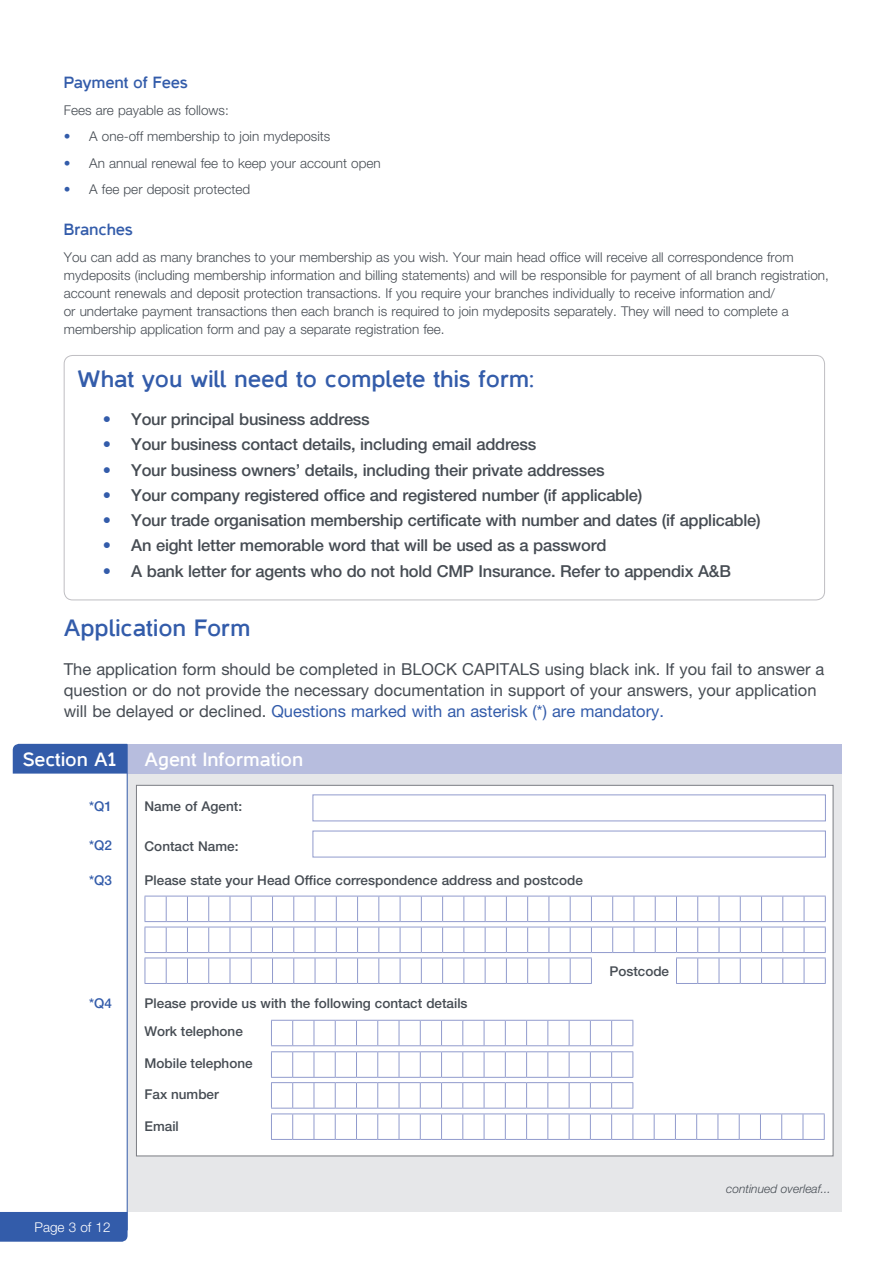
<style>
.page{position:relative;width:893px;height:1263px;background:#fff}
.page>*{position:absolute;margin:0;border:0;box-sizing:border-box;transform-origin:0 0}
.t1{font:700 24px "Casper";color:#335caa}
.t2{font:700 19.5px "Casper";color:#fff}
.t3{font:500 16.5px "Helvetica Neue";letter-spacing:-.015em;color:#464c53}
.t4{font:16.5px/21px "Helvetica Neue";color:#464c53}
.t5{font:700 16.5px "Casper";letter-spacing:-.005em;color:#335caa}
.t6{font:300 13.5px/18px "Helvetica Neue";color:#464c53}
.t7{font:500 13.5px "Helvetica Neue";color:#464c53}
.t8{font:500 13.5px "Helvetica Neue";color:#335caa}
.t9{font:300 13.5px "Helvetica Neue";color:#fff}
.t10{font:italic 300 12px "Helvetica Neue";color:#464c53}
.s1{color:#335caa}
.s2{font-weight:300;color:#335caa}
</style>
<div class="page">
<div style="left:64px;top:355px;width:761px;height:245px;border:1px solid #bfbec2;border-radius:9px"></div>
<div style="left:0;top:1212px;width:128px;height:30px;background:#335caa"></div>
<div style="left:127px;top:744px;width:715px;height:468px;background:#e6e7e9"></div>
<div style="left:13px;top:744px;width:114px;height:30px;background:#335caa"></div>
<div style="left:128px;top:744px;width:714px;height:30px;background:#b7bdde"></div>
<div style="left:136px;top:785px;width:697px;height:371px;background:#fff;border:1px solid #7b7d83"></div>
<div style="left:313px;top:794px;width:513px;height:27px;border:1px solid #919bcd"></div>
<div style="left:313px;top:831px;width:513px;height:26px;border:1px solid #919bcd"></div>
<svg style="left:145px;top:896px;width:681px;height:88px"></svg>
<svg style="left:271px;top:1020px;width:554px;height:120px"></svg>
<hr style="left:127px;top:744px;width:1px;height:486px;background:#335caa">
<p class="t5" style="left:64px;top:74px;width:126px">Payment of Fees</p>
<p class="t6" style="left:64px;top:101px;width:167px">Fees are payable as follows:</p>
<p class="t6" style="left:64px;top:127px;width:268px"><span class="s1">•</span> A one-off membership to join mydeposits</p>
<p class="t6" style="left:64px;top:154px;width:318px"><span class="s1">•</span> An annual renewal fee to keep your account open</p>
<p class="t6" style="left:64px;top:180px;width:188px"><span class="s1">•</span> A fee per deposit protected</p>
<p class="t5" style="left:64px;top:220px;width:71px">Branches</p>
<p class="t6" style="left:64px;top:247px;width:767px">You can add as many branches to your membership as you wish. Your main head office will receive all correspondence from mydeposits (including membership information and billing statements) and will be responsible for payment of all branch registration, account renewals and deposit protection transactions. If you require your branches individually to receive information and/<br>or undertake payment transactions then each branch is required to join mydeposits separately. They will need to complete a membership application form and pay a separate registration fee.</p>
<h1 class="t1" style="left:77px;top:366px;width:458px">What you will need to complete this form:</h1>
<p class="t3" style="left:103px;top:409px;width:269px"><span class="s2">•</span> Your principal business address</p>
<p class="t3" style="left:103px;top:435px;width:435px"><span class="s2">•</span> Your business contact details, including email address</p>
<p class="t3" style="left:103px;top:460px;width:503px"><span class="s2">•</span> Your business owners’ details, including their private addresses</p>
<p class="t3" style="left:103px;top:485px;width:541px"><span class="s2">•</span> Your company registered office and registered number (if applicable)</p>
<p class="t3" style="left:103px;top:510px;width:659px"><span class="s2">•</span> Your trade organisation membership certificate with number and dates (if applicable)</p>
<p class="t3" style="left:103px;top:536px;width:505px"><span class="s2">•</span> An eight letter memorable word that will be used as a password</p>
<p class="t3" style="left:103px;top:561px;width:630px"><span class="s2">•</span> A bank letter for agents who do not hold CMP Insurance. Refer to appendix A&amp;B</p>
<h1 class="t1" style="left:64px;top:615px;width:188px">Application Form</h1>
<p class="t4" style="left:64px;top:658px;width:762px">The application form should be completed in BLOCK CAPITALS using black ink. If you fail to answer a question or do not provide the necessary documentation in support of your answers, your application will be delayed or declined. <span class="s1">Questions marked with an asterisk (*) are mandatory.</span></p>
<h2 class="t2" style="left:23px;top:748px;width:95px">Section A1</h2>
<p class="t8" style="left:89px;top:798px;width:24px">*Q1</p>
<p class="t8" style="left:89px;top:837px;width:24px">*Q2</p>
<p class="t8" style="left:89px;top:872px;width:24px">*Q3</p>
<h2 class="t2" style="left:145px;top:748px;width:160px">Agent Information</h2>
<p class="t7" style="left:145px;top:798px;width:99px">Name of Agent:</p>
<p class="t7" style="left:145px;top:838px;width:95px">Contact Name:</p>
<p class="t7" style="left:145px;top:872px;width:440px">Please state your Head Office correspondence address and postcode</p>
<p class="t8" style="left:89px;top:995px;width:24px">*Q4</p>
<p class="t7" style="left:145px;top:995px;width:325px">Please provide us with the following contact details</p>
<p class="t7" style="left:145px;top:1023px;width:100px">Work telephone</p>
<p class="t7" style="left:145px;top:1055px;width:110px">Mobile telephone</p>
<p class="t7" style="left:145px;top:1086px;width:76px">Fax number</p>
<p class="t7" style="left:145px;top:1118px;width:36px">Email</p>
<p class="t7" style="left:609px;top:963px;width:61px">Postcode</p>
<p class="t9" style="left:35px;top:1219px;width:77px">Page 3 of 12</p>
<p class="t10" style="left:726px;top:1182px;width:106px">continued overleaf...</p>
</div>
